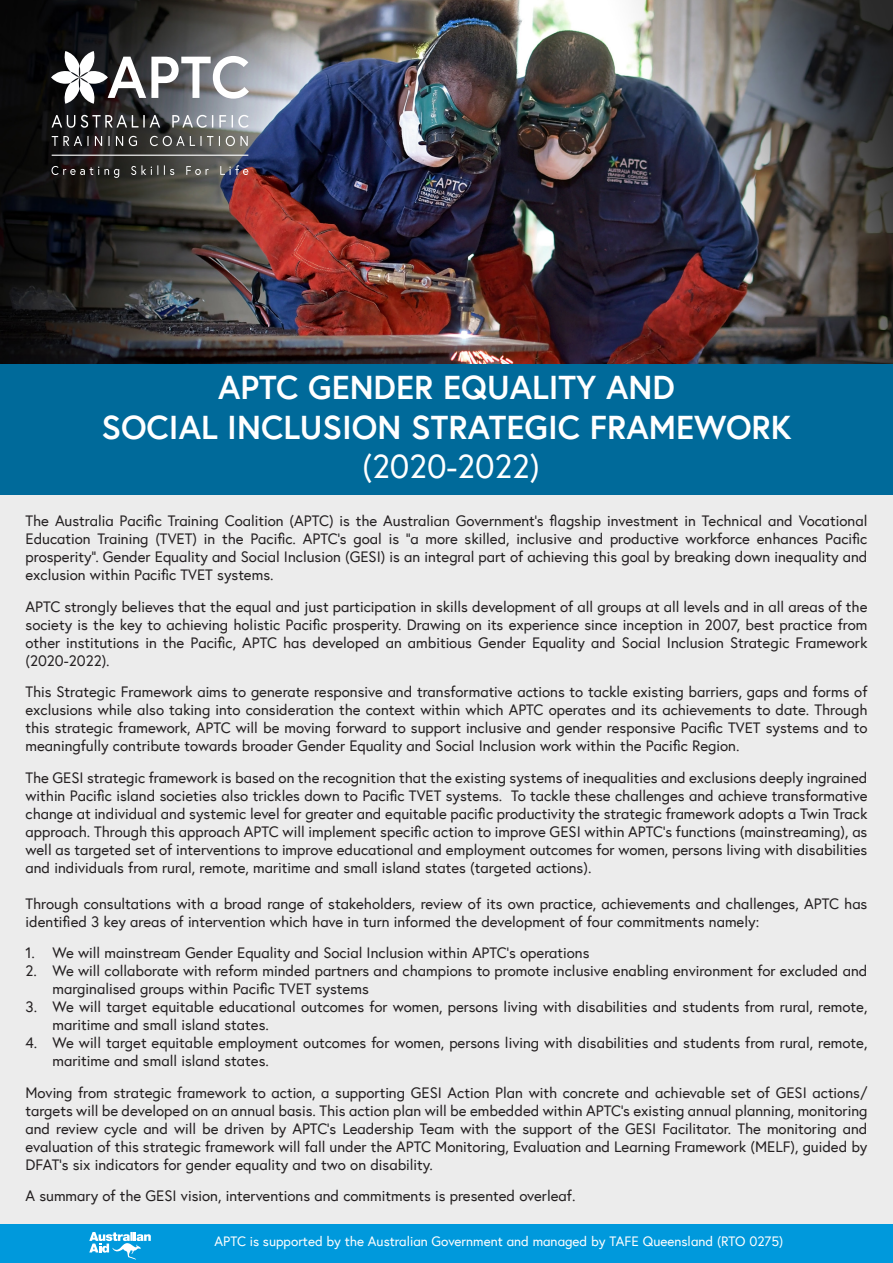
<style>
.page{position:relative;width:893px;height:1263px;background:#fff}
.page>*{position:absolute;margin:0;border:0;box-sizing:border-box;transform-origin:0 0}
.t1{font:700 33px "Europa";color:#fff}
.t2{font:33px "Europa";color:#fff}
.t3{font:15px/18px "Europa";color:#231f20;text-align:justify}
.t4{font:13.5px "Europa";color:#fff}
</style>
<div class="page">
<div style="left:0;top:460px;width:893px;height:803px;background:#ececec"></div>
<img style="left:0;top:0;width:893px;height:365px">
<div style="left:0;top:365px;width:893px;height:50px;background:#006a9a"></div>
<div style="left:0;top:405px;width:893px;height:50px;background:#006a9a"></div>
<div style="left:0;top:444px;width:893px;height:50px;background:#006a9a"></div>
<svg style="left:52px;top:136px;width:196px;height:10px;background:#62615e"></svg>
<svg style="left:52px;top:115px;width:197px;height:13px;background:#727376"></svg>
<hr style="left:52px;top:155px;width:196px;height:1px;background:#fff">
<svg style="left:52px;top:165px;width:196px;height:13px;background:#4d4948"></svg>
<svg style="left:51px;top:51px;width:198px;height:53px"></svg>
<div style="left:0;top:1224px;width:893px;height:39px;background:#0099dc"></div>
<svg style="left:89px;top:1232px;width:62px;height:27px"></svg>
<p class="t1" style="left:218px;top:365px;width:458px">APTC GENDER EQUALITY AND</p>
<p class="t1" style="left:101px;top:405px;width:692px">SOCIAL INCLUSION STRATEGIC FRAMEWORK</p>
<p class="t2" style="left:362px;top:446px;width:179px">(2020-2022)</p>
<p class="t3" style="left:26px;top:512px;width:843px">The Australia Pacific Training Coalition (APTC) is the Australian Government’s flagship investment in Technical and Vocational Education Training (TVET) in the Pacific. APTC’s goal is “a more skilled, inclusive and productive workforce enhances Pacific prosperity”. Gender Equality and Social Inclusion (GESI) is an integral part of achieving this goal by breaking down inequality and exclusion within Pacific TVET systems.</p>
<p class="t3" style="left:26px;top:597px;width:843px">APTC strongly believes that the equal and just participation in skills development of all groups at all levels and in all areas of the society is the key to achieving holistic Pacific prosperity. Drawing on its experience since inception in 2007, best practice from other institutions in the Pacific, APTC has developed an ambitious Gender Equality and Social Inclusion Strategic Framework (2020-2022).</p>
<p class="t3" style="left:26px;top:683px;width:843px">This Strategic Framework aims to generate responsive and transformative actions to tackle existing barriers, gaps and forms of exclusions while also taking into consideration the context within which APTC operates and its achievements to date. Through this strategic framework, APTC will be moving forward to support inclusive and gender responsive Pacific TVET systems and to meaningfully contribute towards broader Gender Equality and Social Inclusion work within the Pacific Region.</p>
<p class="t3" style="left:26px;top:768px;width:843px">The GESI strategic framework is based on the recognition that the existing systems of inequalities and exclusions deeply ingrained within Pacific island societies also trickles down to Pacific TVET systems. To tackle these challenges and achieve transformative change at individual and systemic level for greater and equitable pacific productivity the strategic framework adopts a Twin Track approach. Through this approach APTC will implement specific action to improve GESI within APTC’s functions (mainstreaming), as well as targeted set of interventions to improve educational and employment outcomes for women, persons living with disabilities and individuals from rural, remote, maritime and small island states (targeted actions).</p>
<p class="t3" style="left:26px;top:894px;width:843px">Through consultations with a broad range of stakeholders, review of its own practice, achievements and challenges, APTC has identified 3 key areas of intervention which have in turn informed the development of four commitments namely:</p>
<p class="t3" style="left:26px;top:944px;width:565px">1. We will mainstream Gender Equality and Social Inclusion within APTC’s operations</p>
<p class="t3" style="left:53px;top:962px;width:816px;text-indent:-27px">2. We will collaborate with reform minded partners and champions to promote inclusive enabling environment for excluded and marginalised groups within Pacific TVET systems</p>
<p class="t3" style="left:53px;top:998px;width:816px;text-indent:-27px">3. We will target equitable educational outcomes for women, persons living with disabilities and students from rural, remote, maritime and small island states.</p>
<p class="t3" style="left:53px;top:1034px;width:816px;text-indent:-27px">4. We will target equitable employment outcomes for women, persons living with disabilities and students from rural, remote, maritime and small island states.</p>
<p class="t3" style="left:26px;top:1083px;width:843px">Moving from strategic framework to action, a supporting GESI Action Plan with concrete and achievable set of GESI actions/ targets will be developed on an annual basis. This action plan will be embedded within APTC’s existing annual planning, monitoring and review cycle and will be driven by APTC’s Leadership Team with the support of the GESI Facilitator. The monitoring and evaluation of this strategic framework will fall under the APTC Monitoring, Evaluation and Learning Framework (MELF), guided by DFAT’s six indicators for gender equality and two on disability.</p>
<p class="t3" style="left:26px;top:1187px;width:551px">A summary of the GESI vision, interventions and commitments is presented overleaf.</p>
<p class="t4" style="left:215px;top:1232px;width:570px">APTC is supported by the Australian Government and managed by TAFE Queensland (RTO 0275)</p>
</div>
